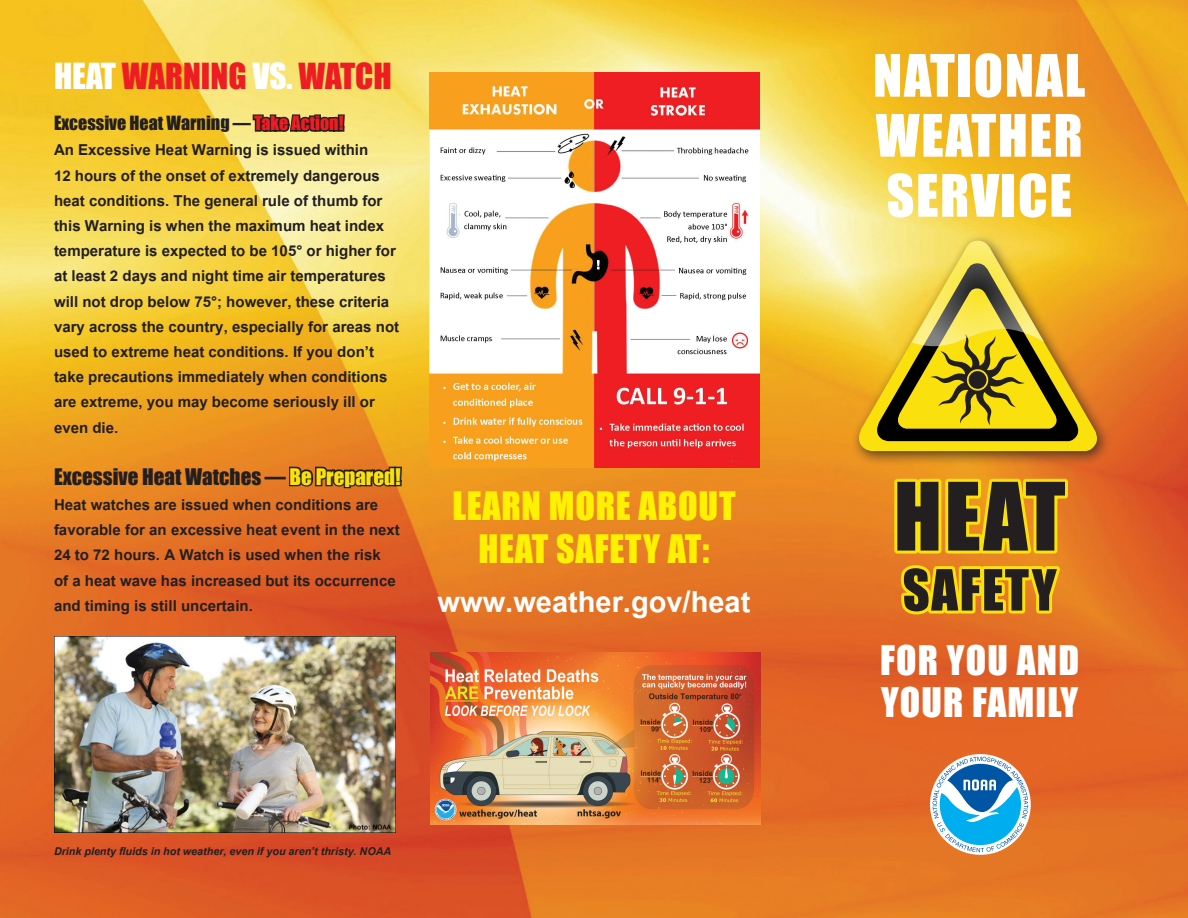
<style>
.page{position:relative;width:1188px;height:918px;background:#fff}
.page>*{position:absolute;margin:0;border:0;box-sizing:border-box;transform-origin:0 0}
.t1{font:87px "Impact";color:#231f20}
.t2{font:54px/60px "Impact";letter-spacing:.03em;color:#fff;text-align:justify}
.t3{font:52.5px "Impact";letter-spacing:.03em;color:#231f20}
.subhead{font:700 40.5px "Utsaah";color:#fff}
.center{font:37.5px "Impact";letter-spacing:.03em;color:#fff}
.subhead-2{font:36px/43.2px "Impact";letter-spacing:.02em;color:#fff101;text-align:center}
.subhead-3{font:33px "Impact";color:#ee1d23}
.body{font:700 21px/25.2px "Utsaah";color:#231f20}
.body-2{font:18px "Impact";color:#231f20}
.t4{font:italic 700 15px "Utsaah";color:#231f20}
.s1{color:#fff}
.s2{color:#ee1d23}
.s3{font-family:"Impact";font-weight:400}
.s4{font-family:"Impact";font-weight:400;color:#fae10e}
</style>
<div class="page">
<img style="left:0;top:0;width:1188px;height:918px">
<svg style="left:251px;top:91px;width:95px;height:50px;background:#bcae62"></svg>
<svg style="left:284px;top:456px;width:120px;height:34px;background:#955622"></svg>
<img style="left:429px;top:72px;width:331px;height:395px">
<img style="left:54px;top:636px;width:341px;height:197px">
<svg style="left:930px;top:754px;width:101px;height:101px"></svg>
<svg style="left:933px;top:757px;width:95px;height:95px"></svg>
<div style="left:851px;top:233px;width:261px;height:233px;background:#231f20;opacity:.75"></div>
<svg style="left:857px;top:241px;width:242px;height:211px;background:#edb435"></svg>
<svg style="left:875px;top:241px;width:205px;height:403px;background:#d5a224"></svg>
<img style="left:430px;top:652px;width:331px;height:173px">
<p class="subhead-3" style="left:54px;top:50px;width:339px"><span class="s1">HEAT</span> WARNING <span class="s1">VS.</span> WATCH</p>
<p class="body-2" style="left:54px;top:109px;width:291px">Excessive Heat Warning — <span class="s2">Take Action!</span></p>
<p class="body" style="left:54px;top:139px;width:347px">An Excessive Heat Warning is issued within<br>12 hours of the onset of extremely dangerous heat conditions. The general rule of thumb for this Warning is when the maximum heat index temperature is expected to be 105° or higher for at least 2 days and night time air temperatures will not drop below 75°; however, these criteria vary across the country, especially for areas not used to extreme heat conditions. If you don’t take precautions immediately when conditions are extreme, you may become seriously ill or even die.</p>
<p class="body" style="left:54px;top:468px;width:348px"><span class="s3">Excessive Heat Watches —</span> <span class="s4">Be Prepared!<br></span>Heat watches are issued when conditions are favorable for an excessive heat event in the next 24 to 72 hours. A Watch is used when the risk<br>of a heat wave has increased but its occurrence and timing is still uncertain.</p>
<p class="subhead-2" style="left:452px;top:483px;width:285px">LEARN MORE ABOUT<br>HEAT SAFETY AT:</p>
<p class="subhead" style="left:438px;top:582px;width:314px">www.weather.gov/heat</p>
<p class="t4" style="left:54px;top:844px;width:339px">Drink plenty fluids in hot weather, even if you aren’t thristy. NOAA</p>
<p class="t2" style="left:873px;top:44px;width:214px">NATIONAL WEATHER SERVICE</p>
<p class="t1" style="left:894px;top:449px;width:173px">HEAT</p>
<p class="t3" style="left:903px;top:549px;width:156px">SAFETY</p>
<p class="center" style="left:880px;top:631px;width:200px">FOR YOU AND</p>
<p class="center" style="left:881px;top:673px;width:199px">YOUR FAMILY</p>
</div>
